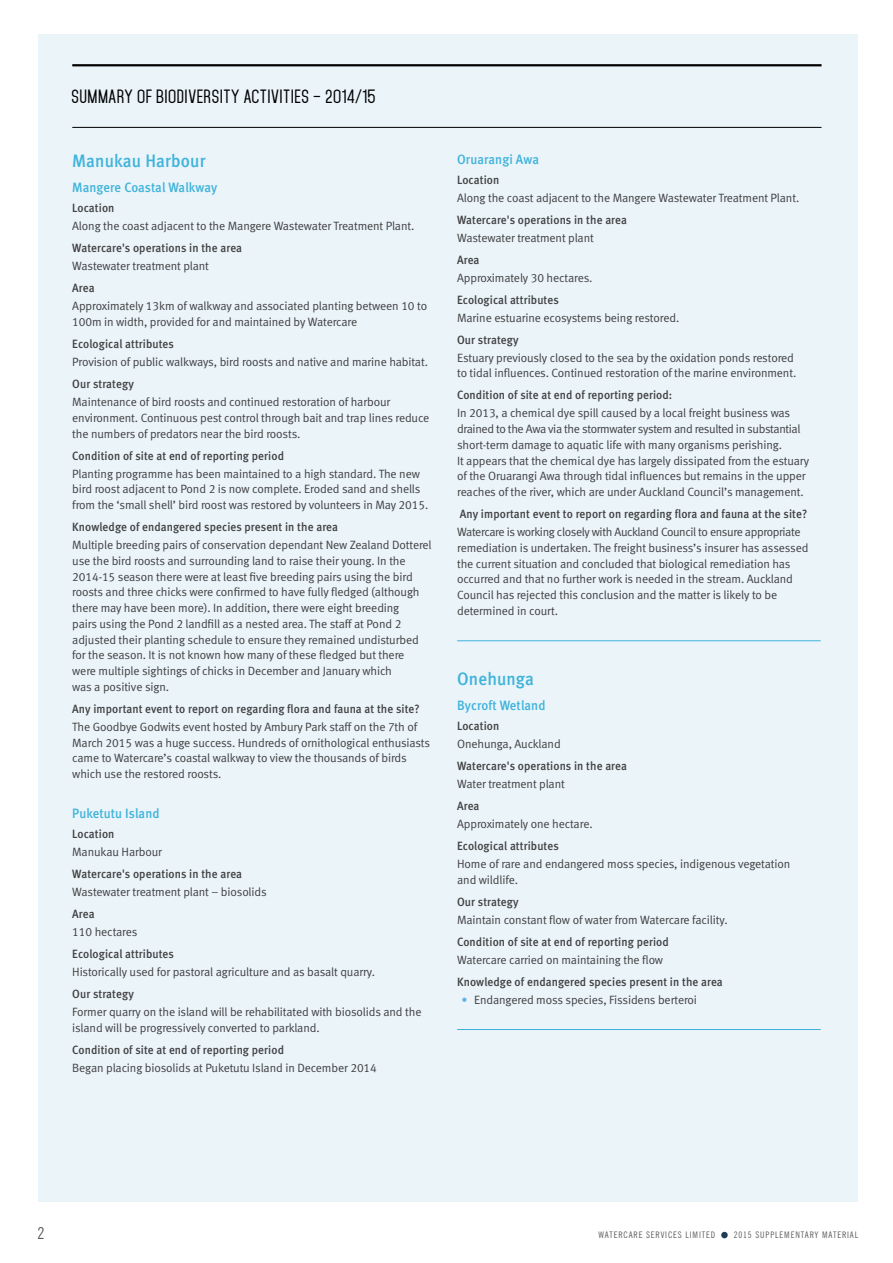
<style>
.page{position:relative;width:893px;height:1263px;background:#fff}
.page>*{position:absolute;margin:0;border:0;box-sizing:border-box;transform-origin:0 0}
.t1{font:18px "Meta Medium LF";letter-spacing:.01em;color:#3fb3db;scale:.95 1}
.t2{font:600 16.5px "Mohave";letter-spacing:.03em;color:#000}
.t3{font:condensed 16.5px "News Gothic BT";color:#58595b}
.t4{font:13.5px "Meta Medium LF";letter-spacing:.005em;color:#3fb3db;scale:.95 1}
.t5{font:12px/15.8px "Meta Normal LF";letter-spacing:-.01em;color:#414042}
.t6{font:12px "Meta Medium LF";letter-spacing:.01em;color:#414042;scale:.95 1}
.t7{font:condensed 9px "News Gothic BT";letter-spacing:.1em;color:#58595b}
.s1{color:#63b2e7}
</style>
<div class="page">
<div style="left:39px;top:34px;width:819px;height:1168px;background:#eaf4f9"></div>
<div style="left:721px;top:1232px;width:7px;height:6px;background:#203d58;border-radius:50%"></div>
<hr style="left:457px;top:640px;width:364px;height:1px;background:#3fb3db">
<hr style="left:457px;top:1029px;width:364px;height:1px;background:#3fb3db">
<hr style="left:72px;top:64px;width:749px;height:2px;background:#000">
<hr style="left:72px;top:127px;width:749px;height:1px;background:#000">
<h2 class="t2" style="left:71px;top:87px;width:306px">SUMMARY OF BIODIVERSITY ACTIVITIES – 2O14/15</h2>
<h1 class="t1" style="left:72px;top:151px;width:142px">Manukau Harbour</h1>
<p class="t4" style="left:72px;top:180px;width:154px">Mangere Coastal Walkway</p>
<p class="t6" style="left:72px;top:201px;width:46px">Location</p>
<p class="t5" style="left:72px;top:218px;width:344px">Along the coast adjacent to the Mangere Wastewater Treatment Plant.</p>
<p class="t6" style="left:72px;top:241px;width:180px">Watercare's operations in the area</p>
<p class="t5" style="left:72px;top:258px;width:138px">Wastewater treatment plant</p>
<p class="t6" style="left:72px;top:281px;width:25px">Area</p>
<p class="t5" style="left:72px;top:298px;width:356px">Approximately 13km of walkway and associated planting between 10 to<br>100m in width, provided for and maintained by Watercare</p>
<p class="t6" style="left:72px;top:337px;width:109px">Ecological attributes</p>
<p class="t5" style="left:72px;top:354px;width:357px">Provision of public walkways, bird roosts and native and marine habitat.</p>
<p class="t6" style="left:72px;top:377px;width:66px">Our strategy</p>
<p class="t5" style="left:72px;top:394px;width:359px">Maintenance of bird roosts and continued restoration of harbour environment. Continuous pest control through bait and trap lines reduce the numbers of predators near the bird roosts.</p>
<p class="t6" style="left:72px;top:448px;width:224px">Condition of site at end of reporting period</p>
<p class="t5" style="left:72px;top:465px;width:358px">Planting programme has been maintained to a high standard. The new bird roost adjacent to Pond 2 is now complete. Eroded sand and shells from the ‘small shell’ bird roost was restored by volunteers in May 2015.</p>
<p class="t6" style="left:72px;top:520px;width:281px">Knowledge of endangered species present in the area</p>
<p class="t5" style="left:72px;top:537px;width:361px">Multiple breeding pairs of conservation dependant New Zealand Dotterel use the bird roosts and surrounding land to raise their young. In the 2014-15 season there were at least five breeding pairs using the bird roosts and three chicks were confirmed to have fully fledged (although there may have been more). In addition, there were eight breeding<br>pairs using the Pond 2 landfill as a nested area. The staff at Pond 2 adjusted their planting schedule to ensure they remained undisturbed for the season. It is not known how many of these fledged but there<br>were multiple sightings of chicks in December and January which<br>was a positive sign.</p>
<p class="t6" style="left:72px;top:702px;width:367px">Any important event to report on regarding flora and fauna at the site?</p>
<p class="t5" style="left:72px;top:719px;width:359px">The Goodbye Godwits event hosted by Ambury Park staff on the 7th of March 2015 was a huge success. Hundreds of ornithological enthusiasts came to Watercare’s coastal walkway to view the thousands of birds which use the restored roosts.</p>
<p class="t4" style="left:72px;top:805px;width:93px">Puketutu Island</p>
<p class="t6" style="left:72px;top:827px;width:46px">Location</p>
<p class="t5" style="left:72px;top:844px;width:91px">Manukau Harbour</p>
<p class="t6" style="left:72px;top:867px;width:180px">Watercare's operations in the area</p>
<p class="t5" style="left:72px;top:884px;width:196px">Wastewater treatment plant – biosolids</p>
<p class="t6" style="left:72px;top:907px;width:25px">Area</p>
<p class="t5" style="left:72px;top:924px;width:67px">110 hectares</p>
<p class="t6" style="left:72px;top:947px;width:109px">Ecological attributes</p>
<p class="t5" style="left:72px;top:964px;width:304px">Historically used for pastoral agriculture and as basalt quarry.</p>
<p class="t6" style="left:72px;top:987px;width:66px">Our strategy</p>
<p class="t5" style="left:72px;top:1004px;width:351px">Former quarry on the island will be rehabilitated with biosolids and the island will be progressively converted to parkland.</p>
<p class="t6" style="left:72px;top:1043px;width:224px">Condition of site at end of reporting period</p>
<p class="t5" style="left:72px;top:1059px;width:306px">Began placing biosolids at Puketutu Island in December 2014</p>
<p class="t4" style="left:457px;top:151px;width:88px">Oruarangi Awa</p>
<p class="t6" style="left:457px;top:173px;width:46px">Location</p>
<p class="t5" style="left:457px;top:189px;width:344px">Along the coast adjacent to the Mangere Wastewater Treatment Plant.</p>
<p class="t6" style="left:457px;top:213px;width:180px">Watercare's operations in the area</p>
<p class="t5" style="left:457px;top:229px;width:138px">Wastewater treatment plant</p>
<p class="t6" style="left:457px;top:253px;width:25px">Area</p>
<p class="t5" style="left:457px;top:269px;width:137px">Approximately 30 hectares.</p>
<p class="t6" style="left:457px;top:293px;width:109px">Ecological attributes</p>
<p class="t5" style="left:457px;top:309px;width:224px">Marine estuarine ecosystems being restored.</p>
<p class="t6" style="left:457px;top:333px;width:66px">Our strategy</p>
<p class="t5" style="left:457px;top:349px;width:341px">Estuary previously closed to the sea by the oxidation ponds restored to tidal influences. Continued restoration of the marine environment.</p>
<p class="t6" style="left:457px;top:388px;width:228px">Condition of site at end of reporting period:</p>
<p class="t5" style="left:457px;top:405px;width:353px">In 2013, a chemical dye spill caused by a local freight business was drained to the Awa via the stormwater system and resulted in substantial short-term damage to aquatic life with many organisms perishing.<br>It appears that the chemical dye has largely dissipated from the estuary of the Oruarangi Awa through tidal influences but remains in the upper reaches of the river, which are under Auckland Council’s management.</p>
<p class="t6" style="left:460px;top:507px;width:367px">Any important event to report on regarding flora and fauna at the site?</p>
<p class="t5" style="left:457px;top:524px;width:353px">Watercare is working closely with Auckland Council to ensure appropriate remediation is undertaken. The freight business’s insurer has assessed the current situation and concluded that biological remediation has occurred and that no further work is needed in the stream. Auckland Council has rejected this conclusion and the matter is likely to be determined in court.</p>
<h1 class="t1" style="left:457px;top:668px;width:82px">Onehunga</h1>
<p class="t4" style="left:457px;top:697px;width:94px">Bycroft Wetland</p>
<p class="t6" style="left:457px;top:719px;width:46px">Location</p>
<p class="t5" style="left:457px;top:736px;width:105px">Onehunga, Auckland</p>
<p class="t6" style="left:457px;top:759px;width:180px">Watercare's operations in the area</p>
<p class="t5" style="left:457px;top:776px;width:109px">Water treatment plant</p>
<p class="t6" style="left:457px;top:799px;width:25px">Area</p>
<p class="t5" style="left:457px;top:816px;width:137px">Approximately one hectare.</p>
<p class="t6" style="left:457px;top:839px;width:109px">Ecological attributes</p>
<p class="t5" style="left:457px;top:856px;width:335px">Home of rare and endangered moss species, indigenous vegetation and wildlife.</p>
<p class="t6" style="left:457px;top:894px;width:66px">Our strategy</p>
<p class="t5" style="left:457px;top:911px;width:272px">Maintain constant flow of water from Watercare facility.</p>
<p class="t6" style="left:457px;top:934px;width:224px">Condition of site at end of reporting period</p>
<p class="t5" style="left:457px;top:951px;width:208px">Watercare carried on maintaining the flow</p>
<p class="t6" style="left:457px;top:974px;width:281px">Knowledge of endangered species present in the area</p>
<p class="t5" style="left:461px;top:991px;width:237px"><span class="s1">•</span> Endangered moss species, Fissidens berteroi</p>
<h2 class="t3" style="left:37px;top:1223px;width:9px">2</h2>
<p class="t7" style="left:599px;top:1229px;width:118px">WATERCARE SERVICES LIMITED</p>
<p class="t7" style="left:734px;top:1229px;width:126px">2015 SUPPLEMENTARY MATERIAL</p>
</div>
